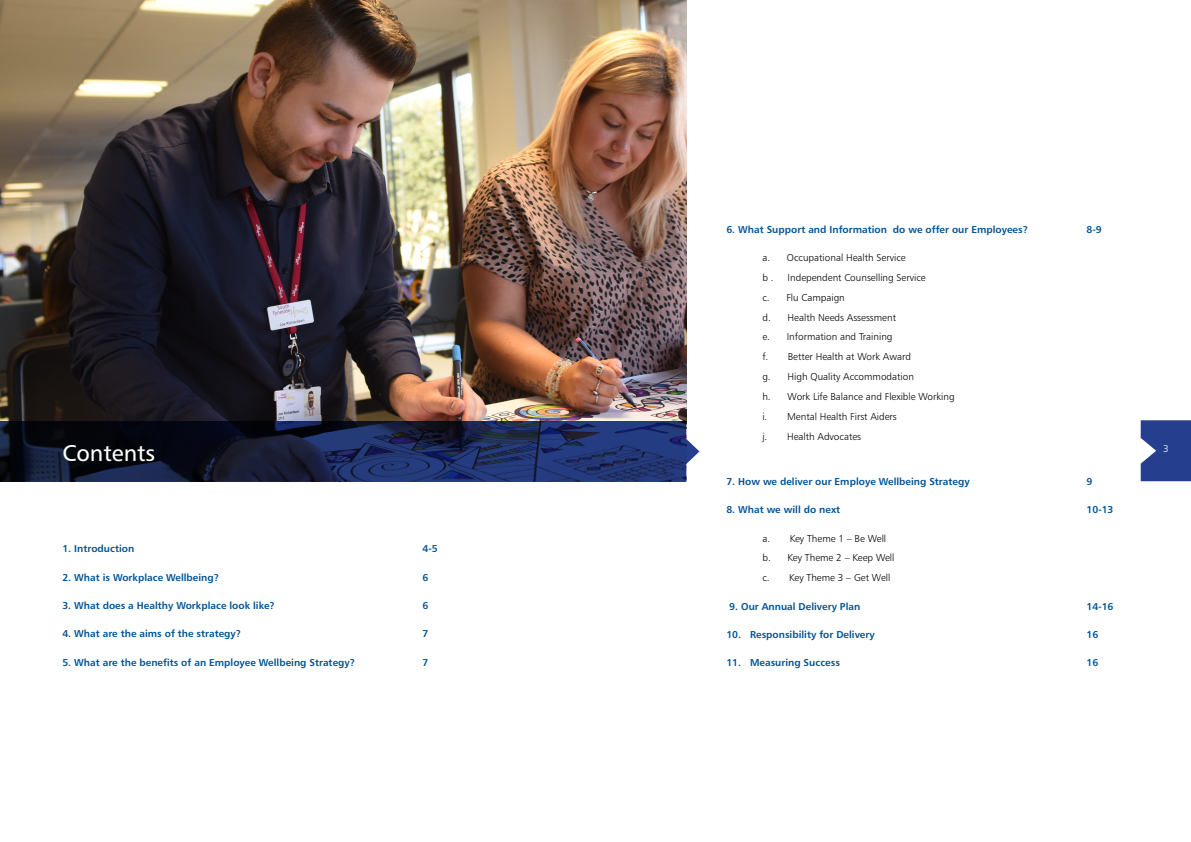
<style>
.page{position:relative;width:1191px;height:842px;background:#fff}
.page>*{position:absolute;margin:0;border:0;box-sizing:border-box;transform-origin:0 0}
._01__Title{font:23px "Humanist 777 BT Roman B";color:#fff}
._02__Body{font:10px "Humanist 777 BT Bold B";color:#005294}
._02__Body-2{font:10px "Humanist 777 BT Light B";color:#000}
.t1{font:10px "Humanist 777 BT Light B";color:#fff}
</style>
<div class="page">
<svg style="left:1140px;top:420px;width:51px;height:61px"></svg>
<img style="left:0;top:0;width:686px;height:421px">
<svg style="left:0;top:421px;width:699px;height:61px"></svg>
<p class="_01__Title" style="left:62px;top:439px;width:94px">Contents</p>
<p class="_02__Body" style="left:62px;top:542px;width:73px">1. Introduction</p>
<p class="_02__Body" style="left:422px;top:542px;width:17px">4-5</p>
<p class="_02__Body" style="left:62px;top:571px;width:158px">2. What is Workplace Wellbeing?</p>
<p class="_02__Body" style="left:422px;top:571px;width:7px">6</p>
<p class="_02__Body" style="left:62px;top:599px;width:214px">3. What does a Healthy Workplace look like?</p>
<p class="_02__Body" style="left:422px;top:599px;width:7px">6</p>
<p class="_02__Body" style="left:62px;top:627px;width:180px">4. What are the aims of the strategy?</p>
<p class="_02__Body" style="left:422px;top:627px;width:7px">7</p>
<p class="_02__Body" style="left:62px;top:656px;width:294px">5. What are the benefits of an Employee Wellbeing Strategy?</p>
<p class="_02__Body" style="left:422px;top:656px;width:7px">7</p>
<p class="_02__Body" style="left:726px;top:223px;width:303px">6. What Support and Information do we offer our Employees?</p>
<p class="_02__Body" style="left:1086px;top:223px;width:17px">8-9</p>
<p class="_02__Body-2" style="left:762px;top:251px;width:145px">a. Occupational Health Service</p>
<p class="_02__Body-2" style="left:762px;top:271px;width:13px">b .</p>
<p class="_02__Body-2" style="left:787px;top:271px;width:140px">Independent Counselling Service</p>
<p class="_02__Body-2" style="left:762px;top:291px;width:84px">c. Flu Campaign</p>
<p class="_02__Body-2" style="left:762px;top:311px;width:135px">d. Health Needs Assessment</p>
<p class="_02__Body-2" style="left:762px;top:331px;width:132px">e. Information and Training</p>
<p class="_02__Body-2" style="left:762px;top:351px;width:150px">f. Better Health at Work Award</p>
<p class="_02__Body-2" style="left:762px;top:370px;width:153px">g. High Quality Accommodation</p>
<p class="_02__Body-2" style="left:762px;top:390px;width:194px">h. Work Life Balance and Flexible Working</p>
<p class="_02__Body-2" style="left:762px;top:410px;width:136px">i. Mental Health First Aiders</p>
<p class="_02__Body-2" style="left:762px;top:430px;width:100px">j. Health Advocates</p>
<p class="_02__Body" style="left:726px;top:475px;width:245px">7. How we deliver our Employe Wellbeing Strategy</p>
<p class="_02__Body" style="left:1086px;top:475px;width:7px">9</p>
<p class="_02__Body" style="left:726px;top:503px;width:115px">8. What we will do next</p>
<p class="_02__Body" style="left:1086px;top:503px;width:29px">10-13</p>
<p class="_02__Body-2" style="left:762px;top:532px;width:125px">a. Key Theme 1 – Be Well</p>
<p class="_02__Body-2" style="left:762px;top:552px;width:134px">b. Key Theme 2 – Keep Well</p>
<p class="_02__Body-2" style="left:762px;top:572px;width:130px">c. Key Theme 3 – Get Well</p>
<p class="_02__Body" style="left:729px;top:600px;width:132px">9. Our Annual Delivery Plan</p>
<p class="_02__Body" style="left:1086px;top:600px;width:29px">14-16</p>
<p class="_02__Body" style="left:726px;top:628px;width:150px">10. Responsibility for Delivery</p>
<p class="_02__Body" style="left:1086px;top:628px;width:13px">16</p>
<p class="_02__Body" style="left:726px;top:656px;width:115px">11. Measuring Success</p>
<p class="_02__Body" style="left:1086px;top:656px;width:13px">16</p>
<p class="t1" style="left:1163px;top:443px;width:7px">3</p>
</div>
